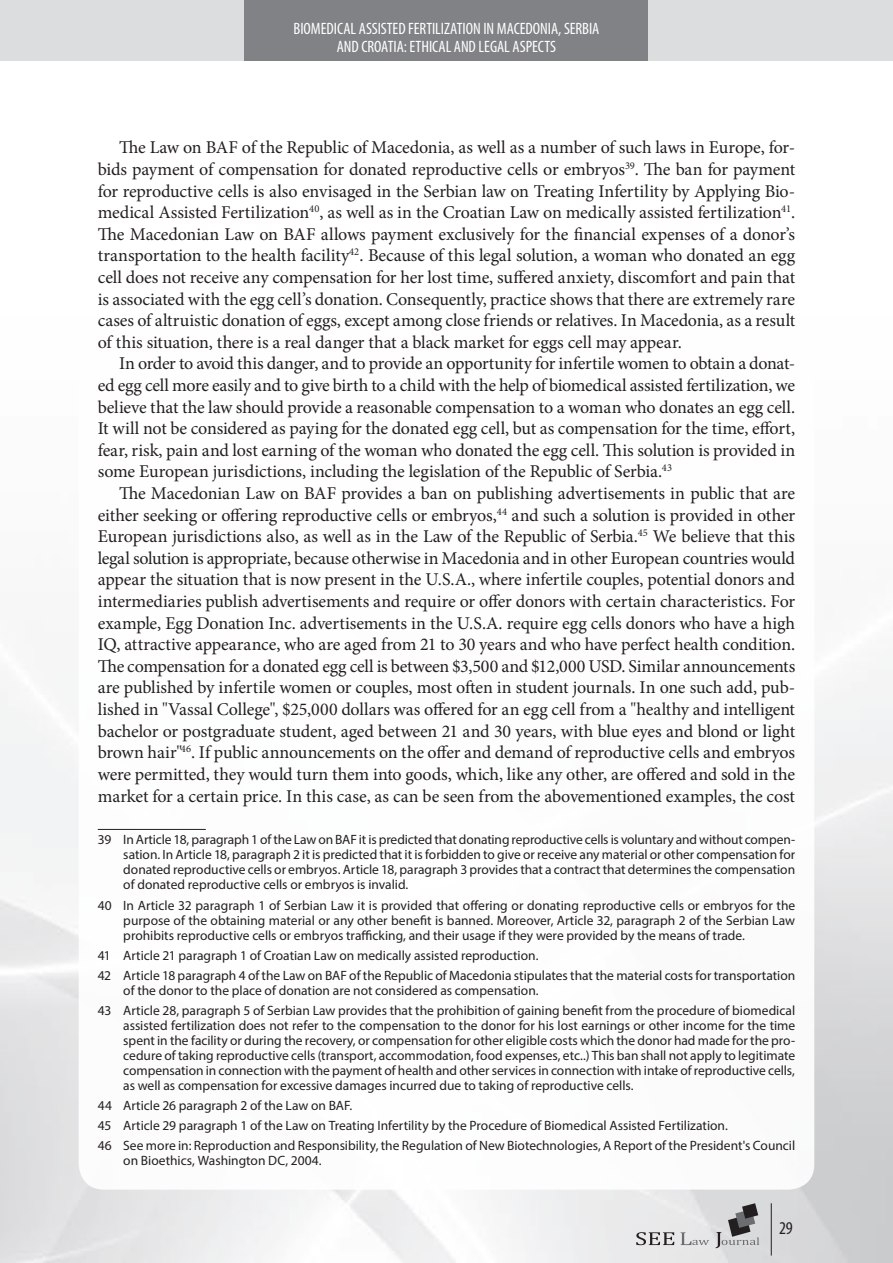
<style>
.page{position:relative;width:893px;height:1263px;background:#fff}
.page>*{position:absolute;margin:0;border:0;box-sizing:border-box;transform-origin:0 0}
.t1{font:18px/21.6px "Minion Pro";letter-spacing:-.01em;color:#231f20;text-align:justify}
.t2{font:condensed 18px "Myriad Pro";color:#231f20}
.t3{font:condensed 16.5px/17.2px "Myriad Pro";letter-spacing:-.005em;color:#fff;text-align:center}
.t4{font:13.5px/15px "Myriad Pro";color:#231f20;text-align:justify}
</style>
<div class="page">
<div style="left:0;top:0;width:893px;height:61px;background:#dcdddf"></div>
<div style="left:244px;top:0;width:404px;height:61px;background:#808285"></div>
<svg style="left:636px;top:1232px;width:38px;height:13px"></svg>
<svg style="left:680px;top:1203px;width:79px;height:45px;background:#bebebf"></svg>
<hr style="left:771px;top:1203px;width:1px;height:52px;background:#231f20">
<hr style="left:98px;top:829px;width:108px;height:1px;background:#231f20">
<p class="t3" style="left:294px;top:20px;width:307px">BIOMEDICAL ASSISTED FERTILIZATION IN MACEDONIA, SERBIA<br>AND CROATIA: ETHICAL AND LEGAL ASPECTS</p>
<p class="t1" style="left:98px;top:137px;width:699px;text-indent:21px">The Law on BAF of the Republic of Macedonia, as well as a number of such laws in Europe, for&shy;bids payment of compensation for donated reproductive cells or embryos<sup>39</sup>. The ban for payment for reproductive cells is also envisaged in the Serbian law on Treating Infertility by Applying Bio&shy;medical Assisted Fertilization<sup>40</sup>, as well as in the Croatian Law on medically assisted fertilization<sup>41</sup>.<br>The Macedonian Law on BAF allows payment exclusively for the financial expenses of a donor’s transportation to the health facility<sup>42</sup>. Because of this legal solution, a woman who donated an egg cell does not receive any compensation for her lost time, suffered anxiety, discomfort and pain that is associated with the egg cell’s donation. Consequently, practice shows that there are extremely rare cases of altruistic donation of eggs, except among close friends or relatives. In Macedonia, as a result of this situation, there is a real danger that a black market for eggs cell may appear.</p>
<p class="t1" style="left:98px;top:353px;width:699px;text-indent:21px">In order to avoid this danger, and to provide an opportunity for infertile women to obtain a donat&shy;ed egg cell more easily and to give birth to a child with the help of biomedical assisted fertilization, we believe that the law should provide a reasonable compensation to a woman who donates an egg cell.<br>It will not be considered as paying for the donated egg cell, but as compensation for the time, effort, fear, risk, pain and lost earning of the woman who donated the egg cell. This solution is provided in some European jurisdictions, including the legislation of the Republic of Serbia.<sup>43</sup></p>
<p class="t1" style="left:98px;top:483px;width:699px;text-indent:21px">The Macedonian Law on BAF provides a ban on publishing advertisements in public that are either seeking or offering reproductive cells or embryos,<sup>44</sup> and such a solution is provided in other European jurisdictions also, as well as in the Law of the Republic of Serbia.<sup>45</sup> We believe that this legal solution is appropriate, because otherwise in Macedonia and in other European countries would appear the situation that is now present in the U.S.A., where infertile couples, potential donors and intermediaries publish advertisements and require or offer donors with certain characteristics. For example, Egg Donation Inc. advertisements in the U.S.A. require egg cells donors who have a high IQ, attractive appearance, who are aged from 21 to 30 years and who have perfect health condition.<br>The compensation for a donated egg cell is between $3,500 and $12,000 USD. Similar announcements are published by infertile women or couples, most often in student journals. In one such add, pub&shy;lished in "Vassal College", $25,000 dollars was offered for an egg cell from a "healthy and intelligent bachelor or postgraduate student, aged between 21 and 30 years, with blue eyes and blond or light brown hair"<sup>46</sup>. If public announcements on the offer and demand of reproductive cells and embryos were permitted, they would turn them into goods, which, like any other, are offered and sold in the market for a certain price. In this case, as can be seen from the abovementioned examples, the cost</p>
<p class="t4" style="left:123px;top:832px;width:673px;text-indent:-26px">39 In Article 18, paragraph 1 of the Law on BAF it is predicted that donating reproductive cells is voluntary and without compen&shy;sation. In Article 18, paragraph 2 it is predicted that it is forbidden to give or receive any material or other compensation for donated reproductive cells or embryos. Article 18, paragraph 3 provides that a contract that determines the compensation of donated reproductive cells or embryos is invalid.</p>
<p class="t4" style="left:123px;top:897px;width:673px;text-indent:-26px">40 In Article 32 paragraph 1 of Serbian Law it is provided that offering or donating reproductive cells or embryos for the purpose of the obtaining material or any other benefit is banned. Moreover, Article 32, paragraph 2 of the Serbian Law prohibits reproductive cells or embryos trafficking, and their usage if they were provided by the means of trade.</p>
<p class="t4" style="left:98px;top:945px;width:699px;line-height:20.1px">41 Article 21 paragraph 1 of Croatian Law on medically assisted reproduction.<br>42 Article 18 paragraph 4 of the Law on BAF of the Republic of Macedonia stipulates that the material costs for transportation</p>
<p class="t4" style="left:98px;top:980px;width:699px;line-height:20.1px;text-indent:26px">of the donor to the place of donation are not considered as compensation.<br>43 Article 28, paragraph 5 of Serbian Law provides that the prohibition of gaining benefit from the procedure of biomedical</p>
<p class="t4" style="left:123px;top:1017px;width:673px">assisted fertilization does not refer to the compensation to the donor for his lost earnings or other income for the time spent in the facility or during the recovery, or compensation for other eligible costs which the donor had made for the pro&shy;cedure of taking reproductive cells (transport, accommodation, food expenses, etc..) This ban shall not apply to legitimate compensation in connection with the payment of health and other services in connection with intake of reproductive cells, as well as compensation for excessive damages incurred due to taking of reproductive cells.</p>
<p class="t4" style="left:98px;top:1095px;width:699px;line-height:20.1px;text-align:left">44 Article 26 paragraph 2 of the Law on BAF.<br>45 Article 29 paragraph 1 of the Law on Treating Infertility by the Procedure of Biomedical Assisted Fertilization.<br>46 See more in: Reproduction and Responsibility, the Regulation of New Biotechnologies, A Report of the President's Council</p>
<p class="t4" style="left:123px;top:1153px;width:200px">on Bioethics, Washington DC, 2004.</p>
<p class="t2" style="left:779px;top:1217px;width:15px">29</p>
</div>
